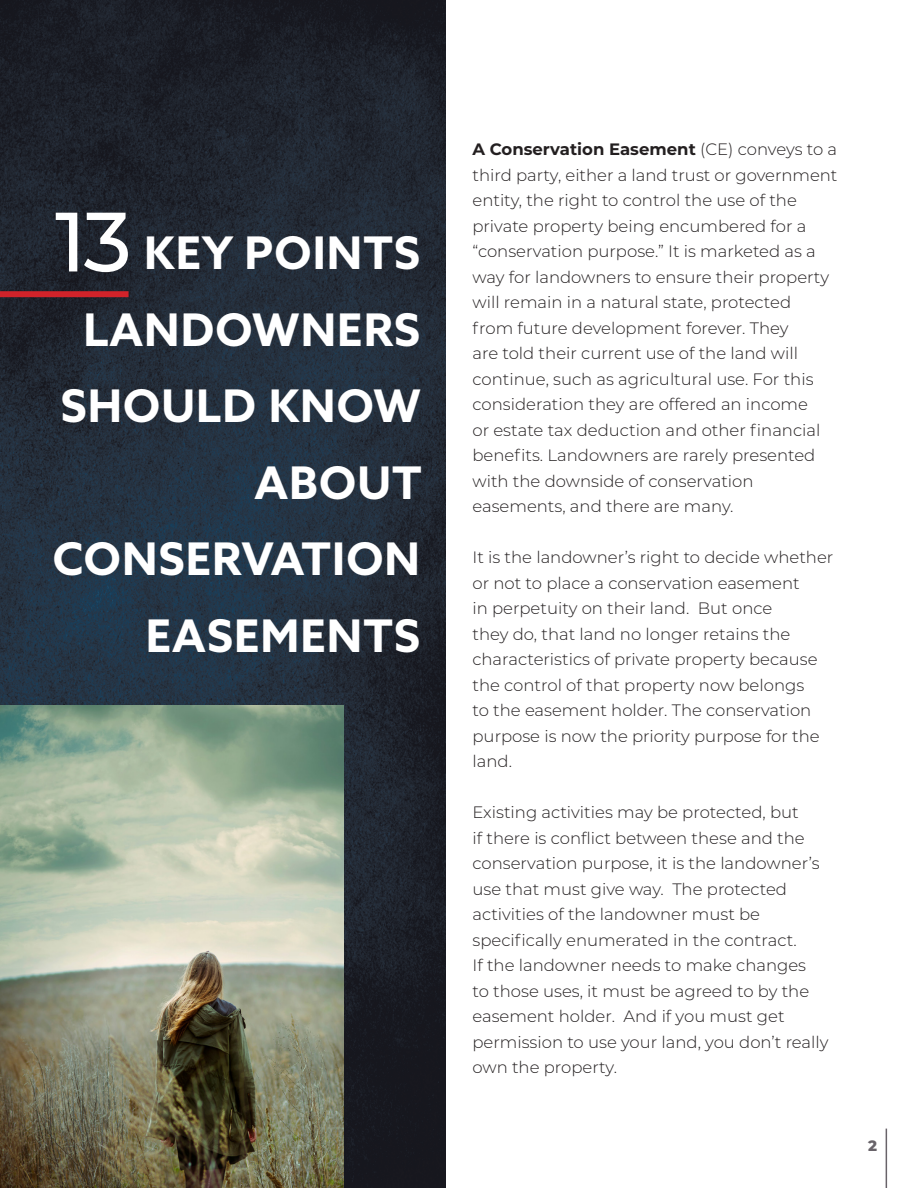
<style>
.page{position:relative;width:918px;height:1188px;background:#fff}
.page>*{position:absolute;margin:0;border:0;box-sizing:border-box;transform-origin:0 0}
.t1{font:500 84px "Montserrat Alternates";color:#fff}
.t2{font:700 45px "Azo Sans";letter-spacing:.025em;color:#fff}
.t3{font:300 16.5px/25.5px "Montserrat";color:#231f20}
.t4{font:800 15px "Montserrat";color:#686369}
.s1{font-weight:700}
</style>
<div class="page">
<img style="left:0;top:0;width:446px;height:1188px">
<img style="left:0;top:706px;width:344px;height:482px">
<div style="left:0;top:291px;width:126px;height:6px;background:#d1232a"></div>
<hr style="left:886px;top:1129px;width:1px;height:59px;background:#686369">
<p class="t1" style="left:55px;top:183px;width:78px">13</p>
<p class="t2" style="left:144px;top:224px;width:277px">KEY POINTS</p>
<p class="t2" style="left:83px;top:300px;width:338px">LANDOWNERS</p>
<p class="t2" style="left:61px;top:377px;width:362px">SHOULD KNOW</p>
<p class="t2" style="left:254px;top:453px;width:169px">ABOUT</p>
<p class="t2" style="left:53px;top:530px;width:369px">CONSERVATION</p>
<p class="t2" style="left:146px;top:606px;width:276px">EASEMENTS</p>
<p class="t3" style="left:472px;top:136px;width:367px"><span class="s1">A Conservation Easement</span> (CE) conveys to a third party, either a land trust or government entity, the right to control the use of the private property being encumbered for a “conservation purpose.” It is marketed as a way for landowners to ensure their property will remain in a natural state, protected<br>from future development forever. They<br>are told their current use of the land will continue, such as agricultural use. For this consideration they are offered an income<br>or estate tax deduction and other financial benefits. Landowners are rarely presented with the downside of conservation easements, and there are many.</p>
<p class="t3" style="left:472px;top:544px;width:362px">It is the landowner’s right to decide whether or not to place a conservation easement<br>in perpetuity on their land. But once<br>they do, that land no longer retains the characteristics of private property because the control of that property now belongs<br>to the easement holder. The conservation purpose is now the priority purpose for the land.</p>
<p class="t3" style="left:472px;top:799px;width:358px">Existing activities may be protected, but<br>if there is conflict between these and the conservation purpose, it is the landowner’s use that must give way. The protected activities of the landowner must be specifically enumerated in the contract.<br>If the landowner needs to make changes<br>to those uses, it must be agreed to by the easement holder. And if you must get permission to use your land, you don’t really own the property.</p>
<p class="t4" style="left:868px;top:1134px;width:10px">2</p>
</div>
